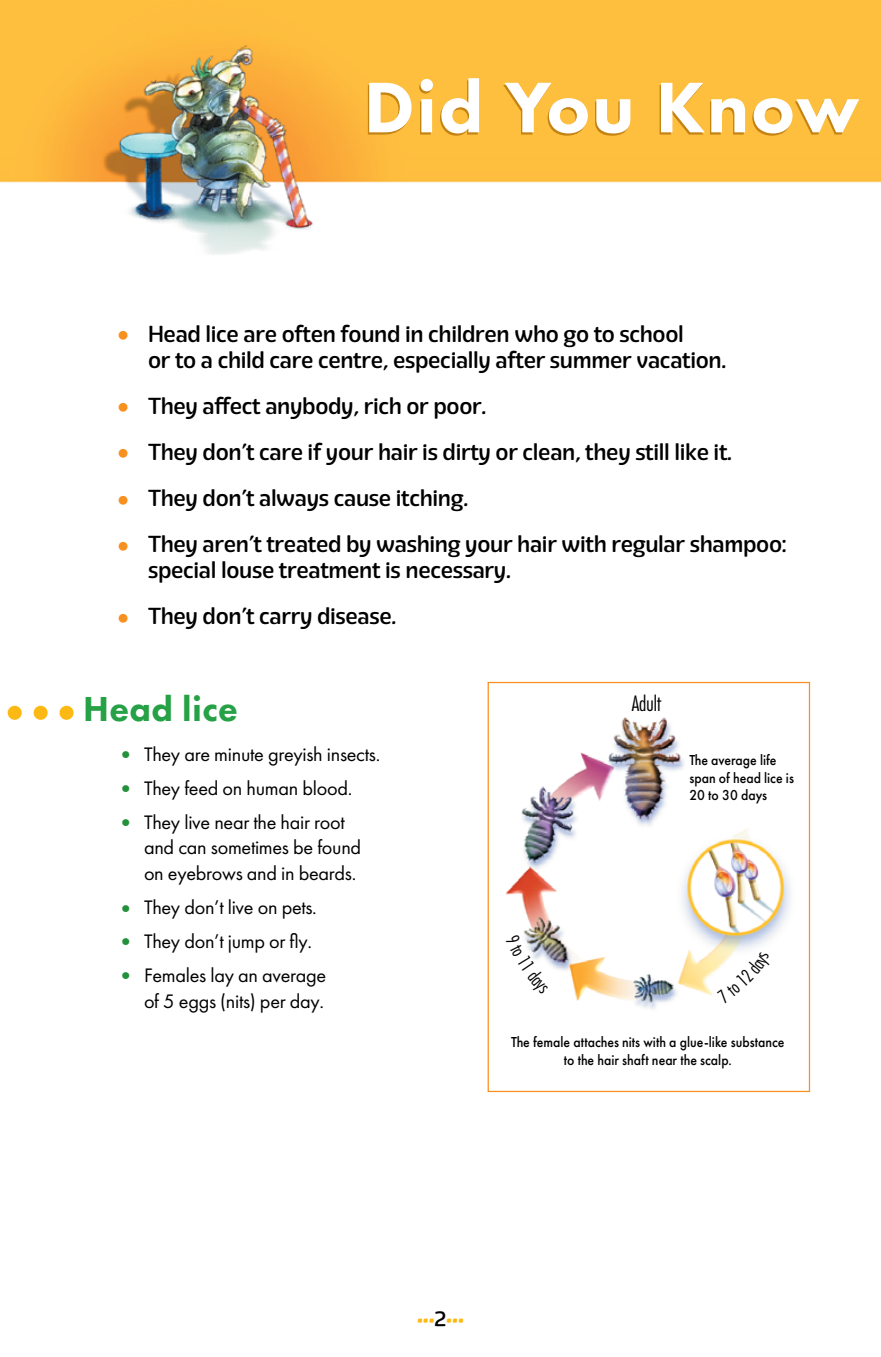
<style>
.page{position:relative;width:881px;height:1357px;background:#fff}
.page>*{position:absolute;margin:0;border:0;box-sizing:border-box;transform-origin:0 0}
.t1{font:800 74.25px "Futura PT";letter-spacing:.025em;color:#fff}
.t2{font:800 36px "Futura PT";letter-spacing:.01em;color:#26a146}
.t3{font:500 22.5px/25.9px "Eigerdals";letter-spacing:-.015em;color:#000}
.t4{font:300 condensed 20.47px "Futura";color:#000}
.t5{font:20.25px/25.9px "Futura PT";letter-spacing:-.015em;color:#000}
.t6{font:500 20.25px "Eigerdals";color:#fdb913}
.t7{font:500 15.08px/17.6px "Futura PT";color:#000;scale:.92 1}
.s1{font-family:"Futura PT";font-weight:800;font-size:31.5px;color:#f7901e}
.s2{font-weight:600;font-size:24.75px;color:#23903b}
.s3{color:#000}
</style>
<div class="page">
<img style="left:0;top:0;width:881px;height:255px">
<div style="left:60px;top:706px;width:14px;height:14px;background:#fdb913;border-radius:50%"></div>
<div style="left:34px;top:706px;width:14px;height:14px;background:#fdb913;border-radius:50%"></div>
<div style="left:8px;top:706px;width:14px;height:14px;background:#fdb913;border-radius:50%"></div>
<img style="left:505px;top:717px;width:286px;height:292px">
<div style="left:488px;top:682px;width:322px;height:410px;border:1px solid #f7901e"></div>
<svg style="left:505px;top:934px;width:43px;height:60px"></svg>
<svg style="left:717px;top:952px;width:54px;height:51px"></svg>
<h1 class="t1" style="left:364px;top:61px;width:497px">Did You Know</h1>
<p class="t3" style="left:148px;top:321px;width:580px;text-indent:-41px"><span class="s1">•</span> Head lice are often found in children who go to school<br>or to a child care centre, especially after summer vacation.</p>
<p class="t3" style="left:108px;top:393px;width:380px"><span class="s1">•</span> They affect anybody, rich or poor.</p>
<p class="t3" style="left:108px;top:439px;width:626px"><span class="s1">•</span> They don’t care if your hair is dirty or clean, they still like it.</p>
<p class="t3" style="left:108px;top:485px;width:362px"><span class="s1">•</span> They don’t always cause itching.</p>
<p class="t3" style="left:148px;top:531px;width:640px;text-indent:-41px"><span class="s1">•</span> They aren’t treated by washing your hair with regular shampoo: special louse treatment is necessary.</p>
<p class="t3" style="left:108px;top:603px;width:290px"><span class="s1">•</span> They don’t carry disease.</p>
<h2 class="t2" style="left:83px;top:687px;width:156px">Head lice</h2>
<p class="t5" style="left:114px;top:741px;width:268px"><span class="s2">•</span> They are minute greyish insects.</p>
<p class="t5" style="left:114px;top:775px;width:240px"><span class="s2">•</span> They feed on human blood.</p>
<p class="t5" style="left:144px;top:809px;width:219px;text-indent:-30px"><span class="s2">•</span> They live near the hair root and can sometimes be found on eyebrows and in beards.</p>
<p class="t5" style="left:114px;top:894px;width:205px"><span class="s2">•</span> They don’t live on pets.</p>
<p class="t5" style="left:114px;top:928px;width:200px"><span class="s2">•</span> They don’t jump or fly.</p>
<p class="t5" style="left:114px;top:962px;width:214px;text-align:right"><span class="s2">•</span> Females lay an average of 5 eggs (nits) per day.</p>
<p class="t4" style="left:632px;top:691px;width:31px">Adult</p>
<p class="t7" style="left:689px;top:751px;width:115px">The average life span of head lice is<br>20 to 30 days</p>
<p class="t7" style="left:511px;top:1033px;width:299px;text-align:center">The female attaches nits with a glue-like substance to the hair shaft near the scalp.</p>
<p class="t6" style="left:417px;top:1307px;width:48px">•••<span class="s3">2</span>•••</p>
</div>
